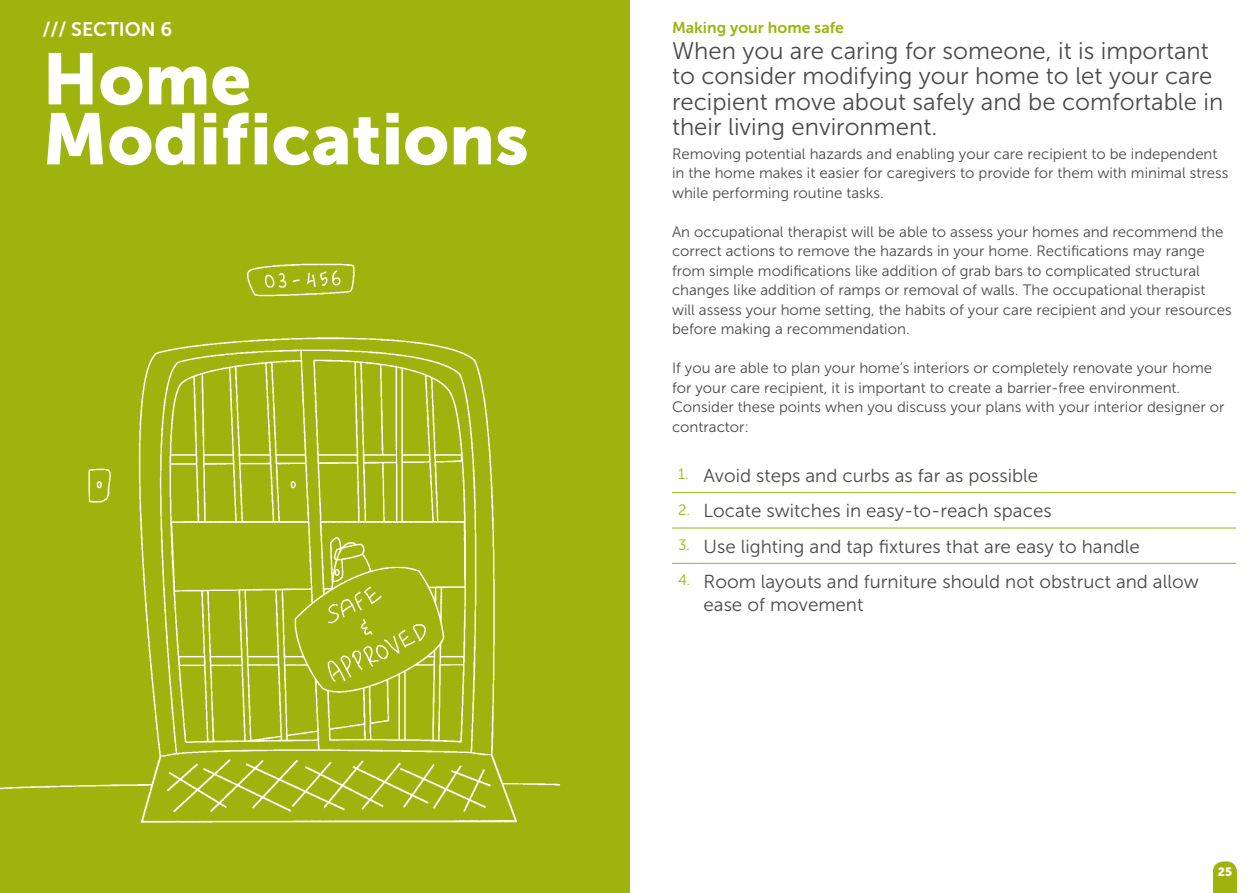
<style>
.page{position:relative;width:1259px;height:893px;background:#fff}
.page>*{position:absolute;margin:0;border:0;box-sizing:border-box;transform-origin:0 0}
.t1{font:72px/60px "Museo Sans 900";color:#fff}
.t2{font:24px/25.5px "Museo Sans 300";color:#4a4a49}
.t3{font:19.5px "Museo Sans 700";color:#fff}
.t4{font:18.75px/22.5px "Museo Sans 300";color:#4a4a49}
.t5{font:15.75px "Museo Sans 700";color:#9cb40d}
.t6{font:15px/19.5px "Museo Sans 300";color:#4a4a49}
.t7{font:12px "Museo Sans 900";color:#fff}
.s1{font-size:15px;color:#9cb40d}
</style>
<div class="page">
<svg style="left:1213px;top:861px;width:24px;height:32px"></svg>
<div style="left:0;top:0;width:629px;height:893px;background:#9cb40d"></div>
<img style="left:0;top:263px;width:561px;height:560px">
<svg style="left:672px;top:492px;width:25px;height:1px"></svg>
<hr style="left:697px;top:492px;width:539px;height:1px;background:#9cb40d">
<svg style="left:672px;top:528px;width:25px;height:1px"></svg>
<hr style="left:697px;top:528px;width:539px;height:1px;background:#9cb40d">
<svg style="left:672px;top:563px;width:25px;height:1px"></svg>
<hr style="left:697px;top:563px;width:539px;height:1px;background:#9cb40d">
<h3 class="t3" style="left:43px;top:18px;width:131px">/// SECTION 6</h3>
<h1 class="t1" style="left:43px;top:49px;width:488px">Home<br>Modifications</h1>
<p class="t5" style="left:672px;top:19px;width:173px">Making your home safe</p>
<h2 class="t2" style="left:672px;top:38px;width:553px">When you are caring for someone, it is important to consider modifying your home to let your care recipient move about safely and be comfortable in their living environment.</h2>
<p class="t6" style="left:672px;top:144px;width:558px">Removing potential hazards and enabling your care recipient to be independent in the home makes it easier for caregivers to provide for them with minimal stress while performing routine tasks.</p>
<p class="t6" style="left:672px;top:222px;width:561px">An occupational therapist will be able to assess your homes and recommend the correct actions to remove the hazards in your home. Rectifications may range from simple modifications like addition of grab bars to complicated structural changes like addition of ramps or removal of walls. The occupational therapist will assess your home setting, the habits of your care recipient and your resources before making a recommendation.</p>
<p class="t6" style="left:672px;top:359px;width:554px">If you are able to plan your home’s interiors or completely renovate your home for your care recipient, it is important to create a barrier-free environment.<br>Consider these points when you discuss your plans with your interior designer or contractor:</p>
<p class="t4" style="left:678px;top:464px;width:362px"><span class="s1">1.</span> Avoid steps and curbs as far as possible</p>
<p class="t4" style="left:678px;top:500px;width:375px"><span class="s1">2.</span> Locate switches in easy-to-reach spaces</p>
<p class="t4" style="left:678px;top:535px;width:463px"><span class="s1">3.</span> Use lighting and tap fixtures that are easy to handle</p>
<p class="t4" style="left:703px;top:570px;width:496px;text-indent:-26px"><span class="s1">4.</span> Room layouts and furniture should not obstruct and allow ease of movement</p>
<p class="t7" style="left:1217px;top:865px;width:16px">25</p>
</div>
